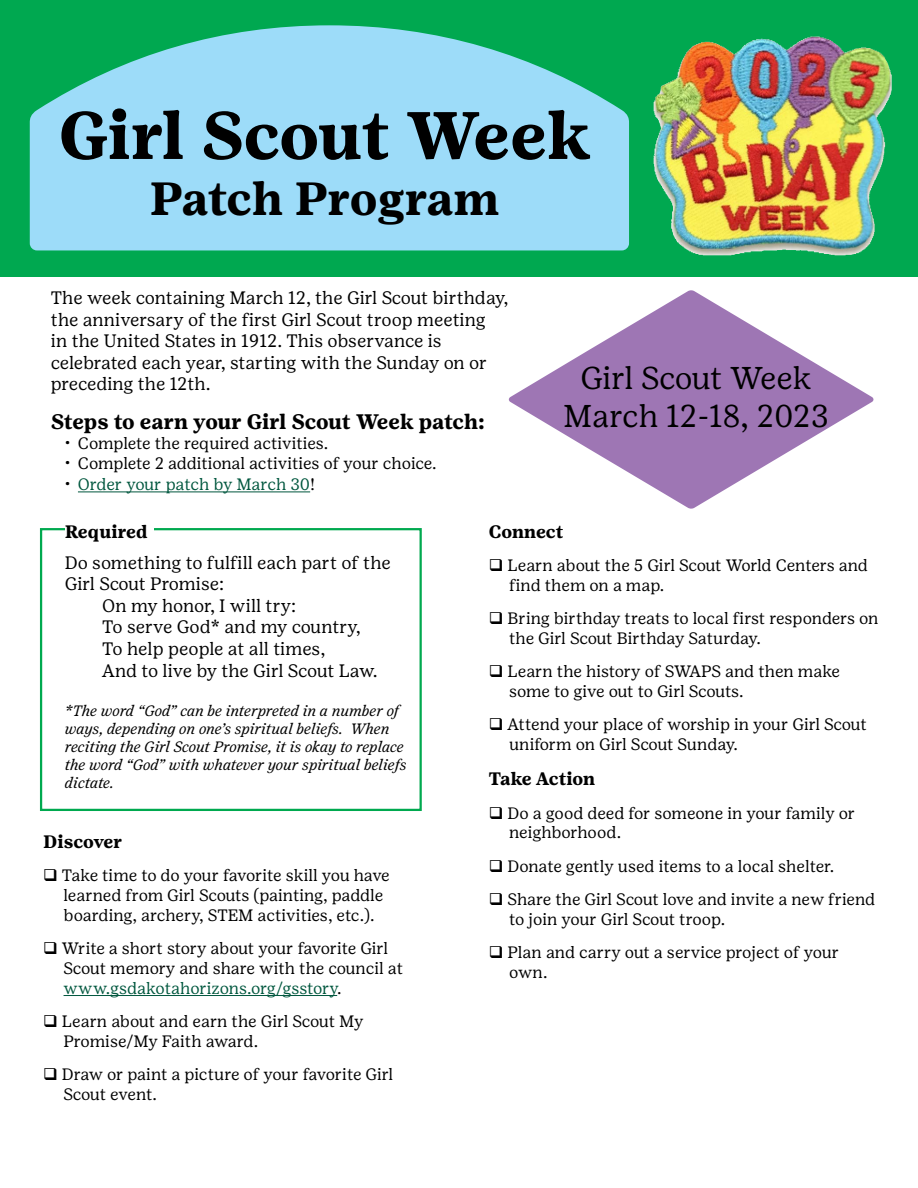
<style>
.page{position:relative;width:918px;height:1188px;background:#fff}
.page>*{position:absolute;margin:0;border:0;box-sizing:border-box;transform-origin:0 0}
.t1{font:700 66.9px "Girl Scout Text";letter-spacing:-.015em;color:#000}
.t2{font:700 46.5px "Girl Scout Text";letter-spacing:-.01em;color:#000}
.t3{font:31.5px/37.8px "Girl Scout Text";letter-spacing:-.01em;color:#000;text-align:center}
.t4{font:700 21px "Girl Scout Text";letter-spacing:-.01em;color:#000}
.t5{font:18px/21.6px "Girl Scout Text";color:#000}
.t6{font:18px "Girl Scout Text";letter-spacing:-.02em;color:#000}
.t7{font:700 18px "Girl Scout Text";color:#000}
.t8{font:700 18px "Girl Scout Text";letter-spacing:-.02em;color:#000}
.t9{font:16.5px/19.8px "Girl Scout Text";letter-spacing:-.01em;color:#000}
.t10{font:16.5px "Girl Scout Text";letter-spacing:-.01em;color:#00573e}
.t11{font:italic 15px/18px "Girl Scout Text";letter-spacing:-.005em;color:#000}
.s1{color:#000}
.s2{color:#00573e}
</style>
<div class="page">
<img style="left:0;top:0;width:918px;height:276px">
<svg style="left:30px;top:25px;width:599px;height:225px;background:#88d5e3"></svg>
<hr style="left:78px;top:491px;width:232px;height:1px;background:#00573e">
<hr style="left:64px;top:995px;width:273px;height:1px;background:#00573e">
<div style="left:40px;top:528px;width:382px;height:283px;border:2px solid #00a94f"></div>
<div style="left:65px;top:521px;width:88px;height:22px;background:#fff"></div>
<svg style="left:509px;top:290px;width:364px;height:219px;fill:#9e76b4"></svg>
<img style="left:654px;top:37px;width:156px;height:154px">
<h1 class="t1" style="left:59px;top:96px;width:533px">Girl Scout Week</h1>
<h2 class="t2" style="left:149px;top:171px;width:352px">Patch Program</h2>
<p class="t5" style="left:51px;top:287px;width:459px">The week containing March 12, the Girl Scout birthday, the anniversary of the first Girl Scout troop meeting<br>in the United States in 1912. This observance is celebrated each year, starting with the Sunday on or preceding the 12th.</p>
<p class="t4" style="left:51px;top:409px;width:435px">Steps to earn your Girl Scout Week patch:</p>
<p class="t9" style="left:64px;top:433px;width:265px">• Complete the required activities.</p>
<p class="t9" style="left:64px;top:453px;width:374px">• Complete 2 additional activities of your choice.</p>
<p class="t10" style="left:64px;top:475px;width:252px"><span class="s1">•</span> Order your patch by March 30<span class="s1">!</span></p>
<p class="t7" style="left:489px;top:521px;width:76px">Connect</p>
<p class="t9" style="left:509px;top:556px;width:360px;text-indent:-20px">❑ Learn about the 5 Girl Scout World Centers and find them on a map.</p>
<p class="t9" style="left:509px;top:609px;width:371px;text-indent:-20px">❑ Bring birthday treats to local first responders on the Girl Scout Birthday Saturday.</p>
<p class="t9" style="left:509px;top:662px;width:333px;text-indent:-20px">❑ Learn the history of SWAPS and then make some to give out to Girl Scouts.</p>
<p class="t9" style="left:509px;top:715px;width:359px;text-indent:-20px">❑ Attend your place of worship in your Girl Scout uniform on Girl Scout Sunday.</p>
<p class="t8" style="left:489px;top:768px;width:108px">Take Action</p>
<p class="t9" style="left:509px;top:803px;width:348px;text-indent:-20px">❑ Do a good deed for someone in your family or neighborhood.</p>
<p class="t9" style="left:489px;top:856px;width:347px">❑ Donate gently used items to a local shelter.</p>
<p class="t9" style="left:509px;top:889px;width:368px;text-indent:-20px">❑ Share the Girl Scout love and invite a new friend to join your Girl Scout troop.</p>
<p class="t9" style="left:509px;top:942px;width:332px;text-indent:-20px">❑ Plan and carry out a service project of your own.</p>
<h3 class="t3" style="left:563px;top:359px;width:267px">Girl Scout Week<br>March 12-18, 2023</h3>
<p class="t7" style="left:65px;top:521px;width:84px">Required</p>
<p class="t5" style="left:65px;top:552px;width:328px">Do something to fulfill each part of the</p>
<p class="t6" style="left:65px;top:574px;width:161px">Girl Scout Promise:</p>
<p class="t5" style="left:102px;top:595px;width:195px">On my honor, I will try:</p>
<p class="t5" style="left:102px;top:616px;width:260px">To serve God* and my country,</p>
<p class="t5" style="left:102px;top:638px;width:225px">To help people at all times,</p>
<p class="t6" style="left:102px;top:660px;width:277px">And to live by the Girl Scout Law.</p>
<p class="t11" style="left:65px;top:702px;width:343px">*The word “God” can be interpreted in a number of ways, depending on one’s spiritual beliefs. When reciting the Girl Scout Promise, it is okay to replace the word “God” with whatever your spiritual beliefs dictate.</p>
<p class="t7" style="left:43px;top:831px;width:81px">Discover</p>
<p class="t9" style="left:64px;top:866px;width:328px;text-indent:-20px">❑ Take time to do your favorite skill you have learned from Girl Scouts (painting, paddle boarding, archery, STEM activities, etc.).</p>
<p class="t9" style="left:64px;top:939px;width:341px;text-indent:-20px">❑ Write a short story about your favorite Girl<br>Scout memory and share with the council at <span class="s2">www.gsdakotahorizons.org/gsstory</span>.</p>
<p class="t9" style="left:64px;top:1012px;width:302px;text-indent:-20px">❑ Learn about and earn the Girl Scout My<br>Promise/My Faith award.</p>
<p class="t9" style="left:64px;top:1065px;width:331px;text-indent:-20px">❑ Draw or paint a picture of your favorite Girl<br>Scout event.</p>
</div>
